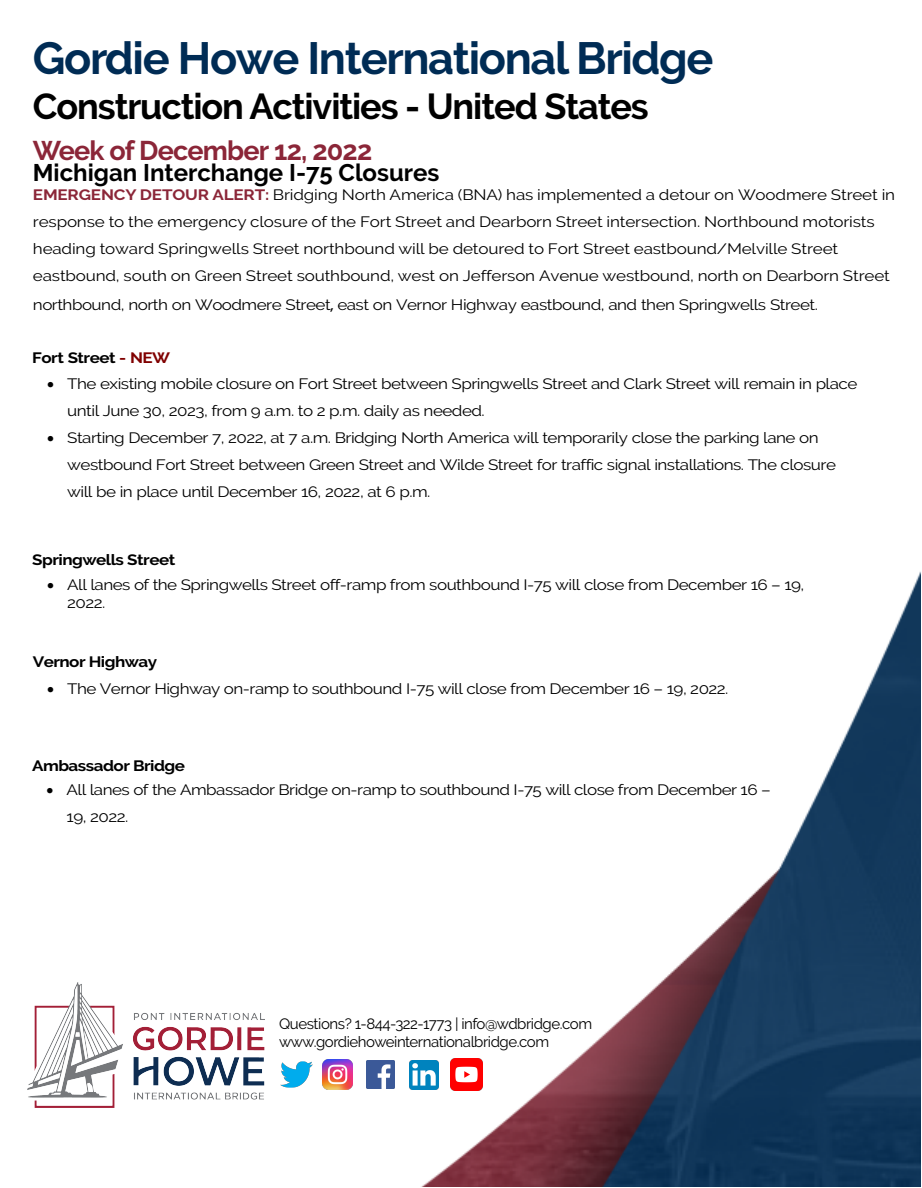
<style>
.page{position:relative;width:922px;height:1188px;background:#fff}
.page>*{position:absolute;margin:0;border:0;box-sizing:border-box;transform-origin:0 0}
.t1{font:700 45px "Raleway";letter-spacing:-.03em;color:#002c55}
.t2{font:700 36px "Raleway";letter-spacing:-.03em;color:#000}
.t3{font:700 27px "Raleway";letter-spacing:-.03em;color:#8b2638}
.t4{font:700 24px "Raleway";color:#000}
.t5{font:15px/27px "Raleway";letter-spacing:-.03em;color:#000;scale:1.13 1}
.t6{font:15px/27px "Raleway";letter-spacing:-.01em;color:#000;scale:1.13 1}
.t7{font:15px "Raleway";letter-spacing:-.03em;color:#000;scale:1.13 1}
.t8{font:15px/18px "Raleway";letter-spacing:-.03em;color:#000}
.t9{font:700 15px "Raleway";letter-spacing:-.03em;color:#000;scale:1.13 1}
.t10{font:700 15px "Raleway";letter-spacing:-.03em;color:#000;scale:1.13 1}
.s1{font-weight:700;color:#8b2638}
.s2{font-family:"Myriad Pro"}
.s3{color:#800000}
.s4{font-style:inherit}
</style>
<div class="page">
<img style="left:77px;top:572px;width:843px;height:615px">
<img style="left:276px;top:1054px;width:41px;height:41px">
<img style="left:367px;top:1061px;width:28px;height:28px">
<img style="left:409px;top:1060px;width:29px;height:29px">
<img style="left:450px;top:1058px;width:32px;height:33px">
<img style="left:322px;top:1060px;width:30px;height:30px">
<img style="left:27px;top:983px;width:238px;height:125px">
<h1 class="t1" style="left:33px;top:32px;width:682px">Gordie Howe International Bridge</h1>
<h2 class="t2" style="left:33px;top:86px;width:617px">Construction Activities - United States</h2>
<h3 class="t3" style="left:33px;top:135px;width:341px">Week of December 12, 2022</h3>
<h3 class="t4" style="left:33px;top:159px;width:408px">Michigan Interchange I-75 Closures</h3>
<p class="t6" style="left:33px;top:181px;width:764px"><span class="s1">EMERGENCY DETOUR ALERT:</span> Bridging North America (BNA) has implemented a detour on Woodmere Street in response to the emergency closure of the Fort Street and Dearborn Street intersection. Northbound motorists heading toward Springwells Street northbound will be detoured to Fort Street eastbound/Melville Street eastbound, south on Green Street southbound, west on Jefferson Avenue westbound, north on Dearborn Street</p>
<p class="t7" style="left:33px;top:296px;width:696px">northbound, north on Woodmere Street<span class="s2">,</span> east on Vernor Highway eastbound, and then Springwells Street.</p>
<p class="t10" style="left:32px;top:349px;width:124px">Fort Street <span class="s3">- NEW</span></p>
<p class="t5" style="left:67px;top:370px;width:700px;text-indent:-20px">• The existing mobile closure on Fort Street between Springwells Street and Clark Street will remain in place until <span class="s4">June 30</span>, 202<span class="s4">3</span>, from 9 a.m. to 2 p.m. daily as needed.</p>
<p class="t5" style="left:67px;top:424px;width:682px;text-indent:-20px">• Starting December 7, 2022, at 7 a.m. Bridging North America will temporarily close the parking lane on westbound Fort Street between Green Street and Wilde Street for traffic signal installations. The closure will be in place until December 16, 2022, at 6 p.m.</p>
<p class="t9" style="left:32px;top:552px;width:128px">Springwells Street</p>
<p class="t5" style="left:67px;top:576px;width:654px;line-height:18px;text-indent:-20px">• All lanes of the Springwells Street off-ramp from southbound I-75 will close from December 16 – 19,<br>2022.</p>
<p class="t9" style="left:33px;top:653px;width:112px">Vernor Highway</p>
<p class="t5" style="left:47px;top:675px;width:604px">• The Vernor Highway on-ramp to southbound I-75 will close from December 16 – 19, 2022.</p>
<p class="t9" style="left:32px;top:757px;width:137px">Ambassador Bridge</p>
<p class="t5" style="left:67px;top:776px;width:624px;text-indent:-20px">• All lanes of the Ambassador Bridge on-ramp to southbound I-75 will close from December 16 –<br>19, 2022.</p>
<p class="t8" style="left:279px;top:1015px;width:314px">Questions? 1-844-322-1773 | info@wdbridge.com www.gordiehoweinternationalbridge.com</p>
</div>
